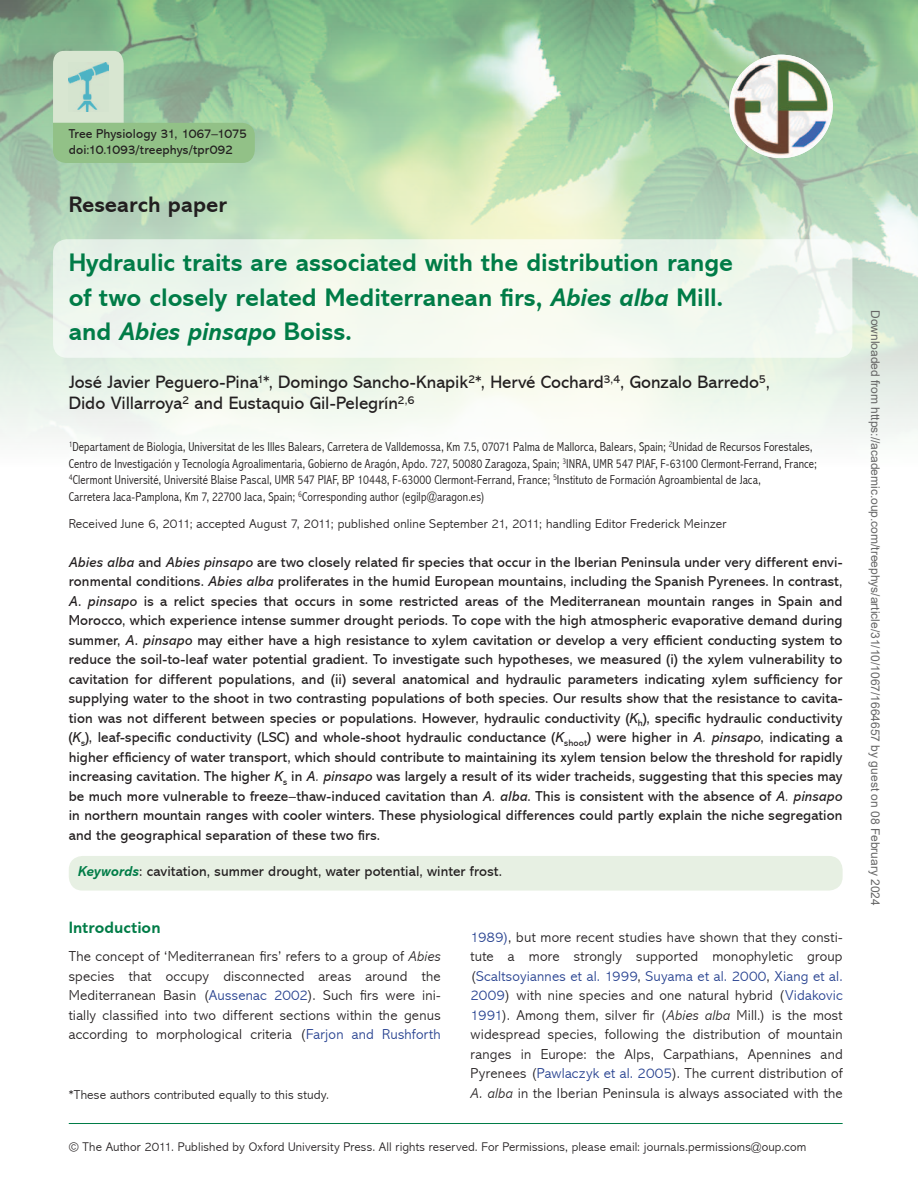
<style>
.page{position:relative;width:918px;height:1202px;background:#fff}
.page>*{position:absolute;margin:0;border:0;box-sizing:border-box;transform-origin:0 0}
.t1{font:700 25.5px/34.5px "Abadi";color:#007c47}
.t2{font:700 22.5px "Abadi";color:#231f20}
.t3{font:18px/21px "Abadi";color:#231f20}
.t4{font:700 16.5px "Abadi";letter-spacing:.005em;color:#007c47}
.t5{font:14.4px/19.5px "Abadi";letter-spacing:.01em;color:#231f20;text-align:justify}
.t6{font:300 14.4px/19.5px "Abadi";letter-spacing:.015em;color:#231f20;text-align:justify}
.t7{font:300 condensed 12.9px/16.5px "Abadi";letter-spacing:.01em;color:#231f20}
.t8{font:300 12.9px "Abadi";letter-spacing:.01em;color:#231f20}
.t9{font:12.9px/16.5px "Abadi";letter-spacing:.01em;color:#231f20}
.t10{font:300 12.6px "Abadi";letter-spacing:.01em;color:#231f20}
.t11{font:12px "Arial";color:#666}
.s1{font-style:italic}
.s2{font-weight:300;font-style:italic}
.s3{font-weight:700;font-style:italic;color:#007c47}
.s4{color:#25408f}
</style>
<div class="page">
<img style="left:1px;top:0;width:917px;height:439px">
<img style="left:729px;top:55px;width:104px;height:103px;border-radius:52px">
<div style="left:53px;top:239px;width:799px;height:119px;background:#f1f8ee;border-radius:14px"></div>
<hr style="left:69px;top:1123px;width:774px;height:1px;background:#007c47">
<svg style="left:53px;top:51px;width:202px;height:112px;background:#9bc499"></svg>
<img style="left:69px;top:62px;width:39px;height:49px">
<div style="left:69px;top:856px;width:774px;height:34px;background:#e7f0e3;border-radius:14px"></div>
<p class="t9" style="left:69px;top:125px;width:180px">Tree Physiology 31, 1067–1075 doi:10.1093/treephys/tpr092</p>
<h2 class="t2" style="left:69px;top:192px;width:160px">Research paper</h2>
<h1 class="t1" style="left:69px;top:246px;width:666px">Hydraulic traits are associated with the distribution range of two closely related Mediterranean firs, <span class="s1">Abies alba</span> Mill. and <span class="s1">Abies pinsapo</span> Boiss.</h1>
<p class="t3" style="left:69px;top:372px;width:703px">José Javier Peguero-Pina<sup>1</sup>*, Domingo Sancho-Knapik<sup>2</sup>*, Hervé Cochard<sup>3,4</sup>, Gonzalo Barredo<sup>5</sup>,<br>Dido Villarroya<sup>2</sup> and Eustaquio Gil-Pelegrín<sup>2,6</sup></p>
<p class="t7" style="left:69px;top:439px;width:749px"><sup>1</sup>Departament de Biologia, Universitat de les Illes Balears, Carretera de Valldemossa, Km 7.5, 07071 Palma de Mallorca, Balears, Spain; <sup>2</sup>Unidad de Recursos Forestales, Centro de Investigación y Tecnología Agroalimentaria, Gobierno de Aragón, Apdo. 727, 50080 Zaragoza, Spain; <sup>3</sup>INRA, UMR 547 PIAF, F-63100 Clermont-Ferrand, France; <sup>4</sup>Clermont Université, Université Blaise Pascal, UMR 547 PIAF, BP 10448, F-63000 Clermont-Ferrand, France; <sup>5</sup>Instituto de Formación Agroambiental de Jaca,<br>Carretera Jaca-Pamplona, Km 7, 22700 Jaca, Spain; <sup>6</sup>Corresponding author (egilp@aragon.es)</p>
<p class="t8" style="left:69px;top:516px;width:659px">Received June 6, 2011; accepted August 7, 2011; published online September 21, 2011; handling Editor Frederick Meinzer</p>
<p class="t5" style="left:69px;top:552px;width:775px"><span class="s1">Abies alba</span> and <span class="s1">Abies pinsapo</span> are two closely related fir species that occur in the Iberian Peninsula under very different envi&shy;ronmental conditions. <span class="s1">Abies alba</span> proliferates in the humid European mountains, including the Spanish Pyrenees. In contrast, <span class="s1">A. pinsapo</span> is a relict species that occurs in some restricted areas of the Mediterranean mountain ranges in Spain and Morocco, which experience intense summer drought periods. To cope with the high atmospheric evaporative demand during summer, <span class="s1">A. pinsapo</span> may either have a high resistance to xylem cavitation or develop a very efficient conducting system to reduce the soil-to-leaf water potential gradient. To investigate such hypotheses, we measured (i) the xylem vulnerability to cavitation for different populations, and (ii) several anatomical and hydraulic parameters indicating xylem sufficiency for supplying water to the shoot in two contrasting populations of both species. Our results show that the resistance to cavita&shy;tion was not different between species or populations. However, hydraulic conductivity (<span class="s1">K</span><sub>h</sub>), specific hydraulic conductivity (<span class="s1">K</span><sub>s</sub>), leaf-specific conductivity (LSC) and whole-shoot hydraulic conductance (<span class="s1">K</span><sub>shoot</sub>) were higher in <span class="s1">A</span><span class="s2">.</span> <span class="s1">pinsapo</span>, indicating a higher efficiency of water transport, which should contribute to maintaining its xylem tension below the threshold for rapidly increasing cavitation. The higher <span class="s1">K</span><sub>s</sub> in <span class="s1">A</span><span class="s2">.</span> <span class="s1">pinsapo</span> was largely a result of its wider tracheids, suggesting that this species may be much more vulnerable to freeze–thaw-induced cavitation than <span class="s1">A</span><span class="s2">.</span> <span class="s1">alba</span>. This is consistent with the absence of <span class="s1">A</span><span class="s2">.</span> <span class="s1">pinsapo </span>in northern mountain ranges with cooler winters. These physiological differences could partly explain the niche segregation and the geographical separation of these two firs.</p>
<p class="t5" style="left:78px;top:861px;width:426px"><span class="s3">Keywords</span>: cavitation, summer drought, water potential, winter frost.</p>
<p class="t4" style="left:69px;top:917px;width:93px">Introduction</p>
<p class="t6" style="left:69px;top:946px;width:374px">The concept of ‘Mediterranean firs’ refers to a group of <span class="s1">Abies </span>species that occupy disconnected areas around the Mediterranean Basin (<span class="s4">Aussenac 2002</span>). Such firs were ini&shy;tially classified into two different sections within the genus according to morphological criteria (<span class="s4">Farjon and Rushforth</span></p>
<p class="t8" style="left:69px;top:1086px;width:262px">*These authors contributed equally to this study.</p>
<p class="t6" style="left:471px;top:927px;width:374px"><span class="s4">1989)</span>, but more recent studies have shown that they consti&shy;tute a more strongly supported monophyletic group (<span class="s4">Scaltsoyiannes et al. 1999</span>, <span class="s4">Suyama et al. 2000</span>, <span class="s4">Xiang et al.<br>2009</span>) with nine species and one natural hybrid (<span class="s4">Vidakovic 1991</span>). Among them, silver fir (<span class="s1">Abies alba</span> Mill.) is the most widespread species, following the distribution of mountain ranges in Europe: the Alps, Carpathians, Apennines and Pyrenees (<span class="s4">Pawlaczyk et al. 2005</span>). The current distribution of <span class="s1">A. alba</span> in the Iberian Peninsula is always associated with the</p>
<p class="t10" style="left:69px;top:1139px;width:739px">© The Author 2011. Published by Oxford University Press. All rights reserved. For Permissions, please email: journals.permissions@oup.com</p>
<p class="t11" style="left:880px;top:310px;width:597px;rotate:90deg">Downloaded from https://academic.oup.com/treephys/article/31/10/1067/1664657 by guest on 08 February 2024</p>
</div>
